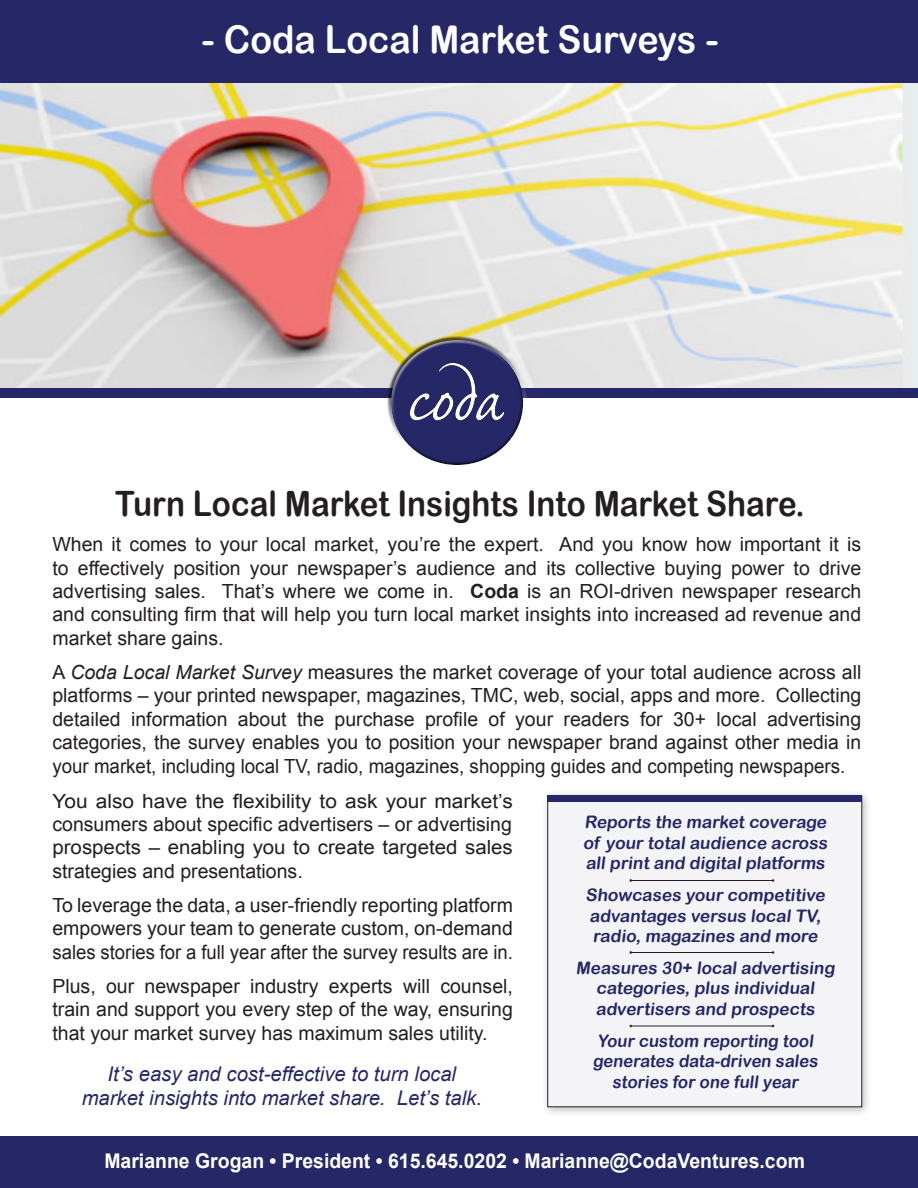
<style>
.page{position:relative;width:918px;height:1188px;background:#fff}
.page>*{position:absolute;margin:0;border:0;box-sizing:border-box;transform-origin:0 0}
.t1{font:38.25px "Arial Rounded MT Bold";color:#fff}
.t2{font:34.95px "Arial Rounded MT Bold";color:#231f20;scale:.9 1}
.t3{font:italic 20.25px "Arial";color:#252767}
.t4{font:700 20.25px "Arial";color:#fff;scale:.96 1}
.t5{font:19.5px/23.4px "Arial";color:#231f20}
.t6{font:19.5px/23.4px "Arial";color:#231f20;scale:1.05 1}
.t7{font:19.5px "Arial";color:#231f20;scale:1.07 1}
.t8{font:17.25px "Arial Rounded MT Bold";color:#252767}
.s1{font-weight:700}
.s2{font-style:italic}
</style>
<div class="page">
<img style="left:0;top:82px;width:918px;height:306px">
<div style="left:0;top:1136px;width:918px;height:52px;background:#252767"></div>
<div style="left:0;top:388px;width:918px;height:10px;background:#252767"></div>
<div style="left:0;top:0;width:918px;height:82px;background:#252767"></div>
<div style="left:387px;top:336px;width:131px;height:95px;background:#fff;opacity:.75"></div>
<div style="left:393px;top:361px;width:134px;height:108px;background:#231f20;opacity:.75"></div>
<img style="left:409px;top:363px;width:96px;height:59px">
<div style="left:541px;top:789px;width:331px;height:329px;background:#231f20;opacity:.3"></div>
<div style="left:548px;top:795px;width:314px;height:312px;background:#f4f4f7"></div>
<div style="left:548px;top:795px;width:314px;height:7px;background:#252767"></div>
<hr style="left:632px;top:880px;width:140px;height:1px;background:#231f20">
<hr style="left:632px;top:952px;width:140px;height:1px;background:#231f20">
<hr style="left:632px;top:1026px;width:140px;height:1px;background:#231f20">
<p class="t1" style="left:202px;top:16px;width:518px">- Coda Local Market Surveys -</p>
<p class="t2" style="left:115px;top:483px;width:768px">Turn Local Market Insights Into Market Share.</p>
<p class="t5" style="left:52px;top:533px;width:810px">When it comes to your local market, you’re the expert. And you know how important it is to effectively position your newspaper’s audience and its collective buying power to drive</p>
<p class="t5" style="left:52px;top:580px;width:810px">advertising sales. That’s where we come in. <span class="s1">Coda</span> is an ROI-driven newspaper research and consulting firm that will help you turn local market insights into increased ad revenue and</p>
<p class="t5" style="left:52px;top:626px;width:173px">market share gains.</p>
<p class="t5" style="left:52px;top:661px;width:810px">A <span class="s2">Coda Local Market Survey</span> measures the market coverage of your total audience across all platforms – your printed newspaper, magazines, TMC, web, social, apps and more. Collecting</p>
<p class="t5" style="left:52px;top:707px;width:810px">detailed information about the purchase profile of your readers for 30+ local advertising</p>
<p class="t5" style="left:52px;top:731px;width:810px">categories, the survey enables you to position your newspaper brand against other media in your market, including local TV, radio, magazines, shopping guides and competing newspapers.</p>
<p class="t7" style="left:52px;top:788px;width:432px">You also have the flexibility to ask your market’s</p>
<p class="t5" style="left:52px;top:813px;width:461px">consumers about specific advertisers – or advertising</p>
<p class="t6" style="left:52px;top:836px;width:440px">prospects – enabling you to create targeted sales strategies and presentations.</p>
<p class="t5" style="left:52px;top:894px;width:462px;text-align:justify">To leverage the data, a user-friendly reporting platform empowers your team to generate custom, on-demand sales stories for a full year after the survey results are in.</p>
<p class="t5" style="left:52px;top:975px;width:462px">Plus, our newspaper industry experts will counsel, train and support you every step of the way, ensuring</p>
<p class="t5" style="left:52px;top:1022px;width:437px">that your market survey has maximum sales utility.</p>
<p class="t3" style="left:108px;top:1061px;width:350px">It’s easy and cost-effective to turn local</p>
<p class="t3" style="left:82px;top:1085px;width:402px">market insights into market share. Let’s talk.</p>
<p class="t8" style="left:584px;top:812px;width:246px">Reports the market coverage</p>
<p class="t8" style="left:583px;top:832px;width:248px">of your total audience across</p>
<p class="t8" style="left:586px;top:853px;width:243px">all print and digital platforms</p>
<p class="t8" style="left:586px;top:885px;width:244px">Showcases your competitive</p>
<p class="t8" style="left:590px;top:905px;width:236px">advantages versus local TV,</p>
<p class="t8" style="left:593px;top:926px;width:229px">radio, magazines and more</p>
<p class="t8" style="left:576px;top:957px;width:263px">Measures 30+ local advertising</p>
<p class="t8" style="left:596px;top:978px;width:222px">categories, plus individual</p>
<p class="t8" style="left:596px;top:999px;width:223px">advertisers and prospects</p>
<p class="t8" style="left:597px;top:1030px;width:220px">Your custom reporting tool</p>
<p class="t8" style="left:593px;top:1051px;width:229px">generates data-driven sales</p>
<p class="t8" style="left:612px;top:1072px;width:190px">stories for one full year</p>
<p class="t4" style="left:104px;top:1148px;width:731px">Marianne Grogan • President • 615.645.0202 • Marianne@CodaVentures.com</p>
</div>
